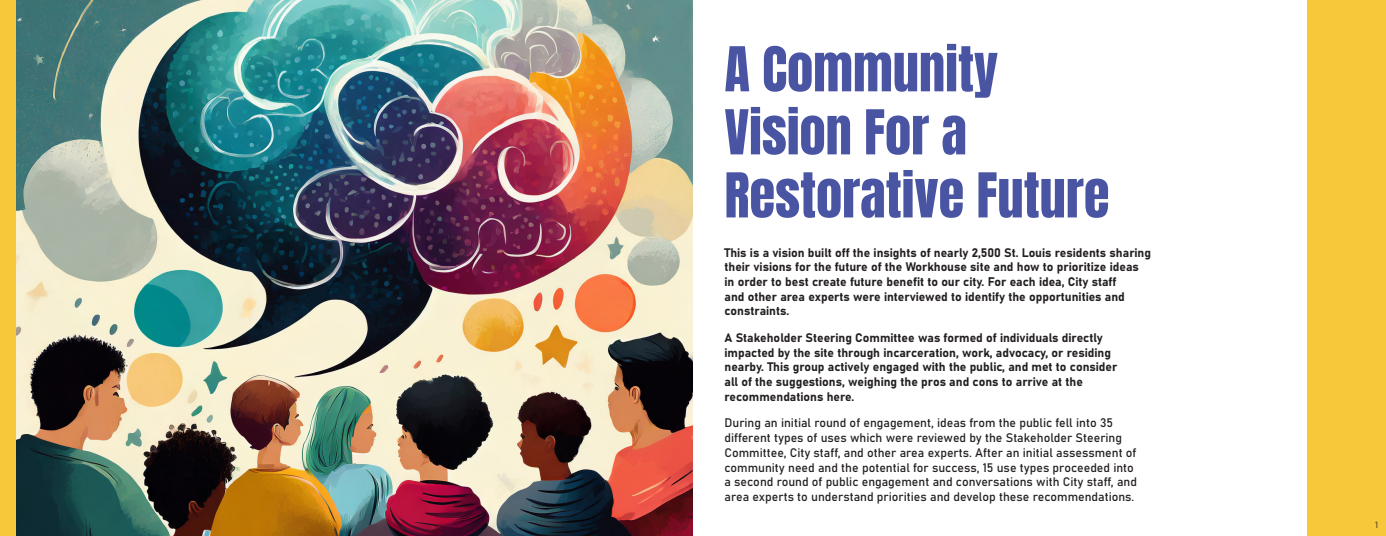
<style>
.page{position:relative;width:1386px;height:536px;background:#fff}
.page>*{position:absolute;margin:0;border:0;box-sizing:border-box;transform-origin:0 0}
.t1{font:52.5px/63px "Anton";color:#4954a3}
.t2{font:12.25px/14.7px "Bahnschrift";color:#231f20}
.t3{font:8.75px "Bahnschrift";color:#231f20}
</style>
<div class="page">
<img style="left:16px;top:0;width:677px;height:536px">
<div style="left:0;top:0;width:16px;height:536px;background:#f7c83a"></div>
<div style="left:1307px;top:0;width:79px;height:536px;background:#f7c83a"></div>
<p class="t1" style="left:724px;top:42px;width:387px">A Community<br>Vision For a<br>Restorative Future</p>
<p class="t2" style="left:724px;top:244px;width:428px">This is a vision built off the insights of nearly 2,500 St. Louis residents sharing their visions for the future of the Workhouse site and how to prioritize ideas in order to best create future benefit to our city. For each idea, City staff<br>and other area experts were interviewed to identify the opportunities and constraints.</p>
<p class="t2" style="left:724px;top:329px;width:394px">A Stakeholder Steering Committee was formed of individuals directly impacted by the site through incarceration, work, advocacy, or residing nearby. This group actively engaged with the public, and met to consider all of the suggestions, weighing the pros and cons to arrive at the recommendations here.</p>
<p class="t2" style="left:724px;top:415px;width:414px">During an initial round of engagement, ideas from the public fell into 35 different types of uses which were reviewed by the Stakeholder Steering Committee, City staff, and other area experts. After an initial assessment of community need and the potential for success, 15 use types proceeded into a second round of public engagement and conversations with City staff, and area experts to understand priorities and develop these recommendations.</p>
<p class="t3" style="left:1375px;top:517px;width:4px">1</p>
</div>
